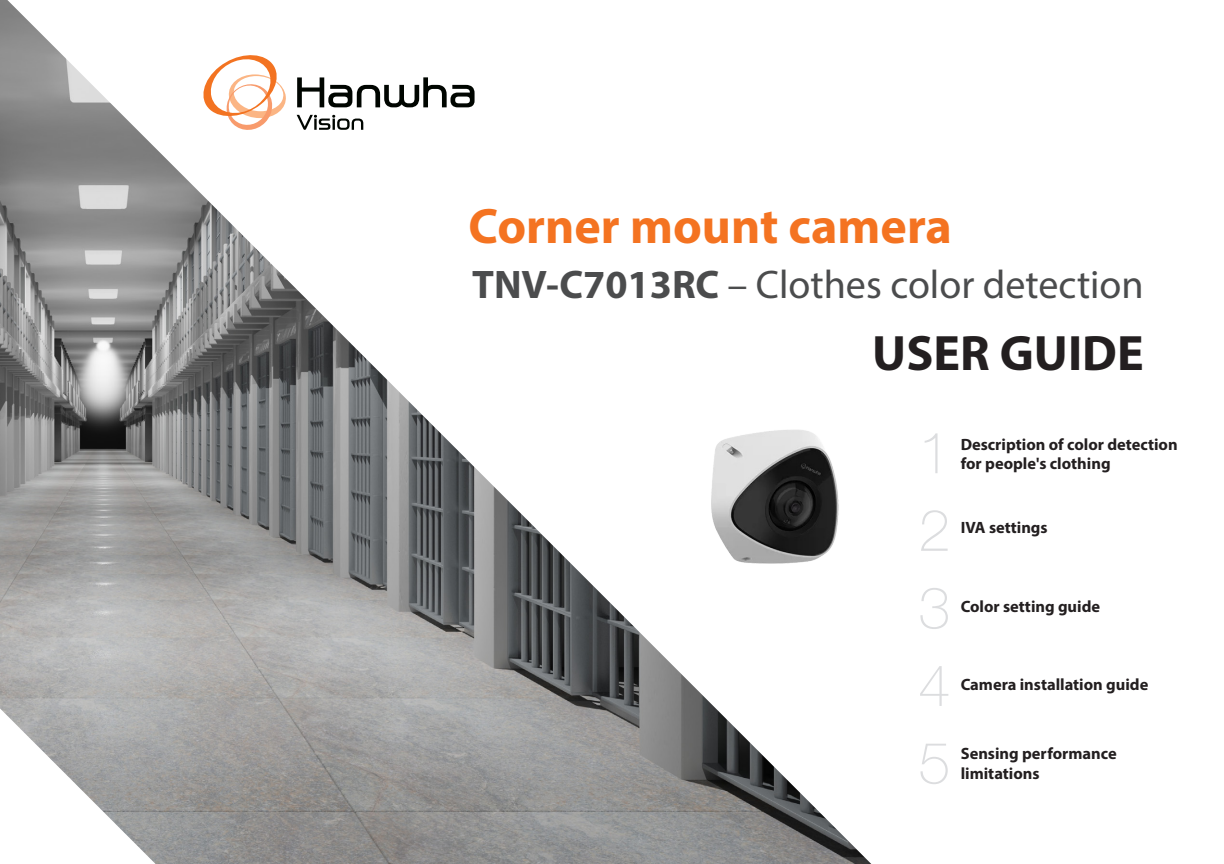
<style>
.page{position:relative;width:1224px;height:864px;background:#fff}
.page>*{position:absolute;margin:0;border:0;box-sizing:border-box;transform-origin:0 0}
.t1{font:100 57.8px "Helvetica Neue LT Std";color:#dcdddf}
.t2{font:700 50px "Myriad Pro";color:#f47321}
.t3{font:700 50px "Myriad Pro";color:#231f20}
.t4{font:40px "Myriad Pro";color:#4b4c4d}
.t5{font:700 16.4px "Myriad Pro";color:#231f20}
.s1{font-weight:700}
</style>
<div class="page">
<img style="left:0;top:0;width:871px;height:864px">
<svg style="left:198px;top:51px;width:89px;height:81px"></svg>
<svg style="left:297px;top:77px;width:178px;height:30px"></svg>
<svg style="left:297px;top:115px;width:66px;height:15px"></svg>
<img style="left:696px;top:408px;width:175px;height:176px">
<h2 class="t2" style="left:469px;top:194px;width:485px">Corner mount camera</h2>
<h3 class="t4" style="left:472px;top:259px;width:673px"><span class="s1">TNV-C7013RC</span> – Clothes color detection</h3>
<h2 class="t3" style="left:872px;top:320px;width:273px">USER GUIDE</h2>
<h1 class="t1" style="left:918px;top:420px;width:34px">1</h1>
<p class="t5" style="left:961px;top:434px;width:219px">Description of color detection</p>
<p class="t5" style="left:961px;top:453px;width:151px">for people's clothing</p>
<h1 class="t1" style="left:918px;top:497px;width:34px">2</h1>
<p class="t5" style="left:961px;top:517px;width:88px">IVA settings</p>
<h1 class="t1" style="left:918px;top:575px;width:34px">3</h1>
<p class="t5" style="left:961px;top:596px;width:141px">Color setting guide</p>
<h1 class="t1" style="left:918px;top:652px;width:34px">4</h1>
<p class="t5" style="left:961px;top:673px;width:189px">Camera installation guide</p>
<h1 class="t1" style="left:918px;top:730px;width:34px">5</h1>
<p class="t5" style="left:961px;top:743px;width:158px">Sensing performance</p>
<p class="t5" style="left:961px;top:763px;width:80px">limitations</p>
</div>
